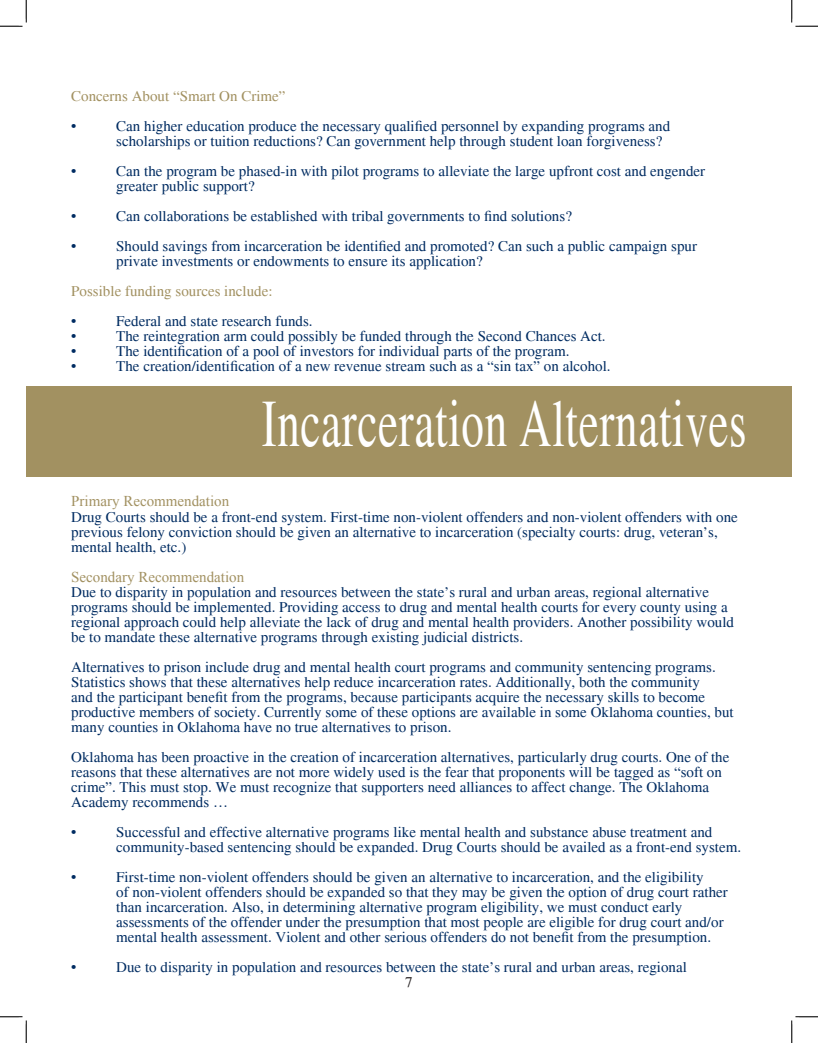
<style>
.page{position:relative;width:818px;height:1043px;background:#fff}
.page>*{position:absolute;margin:0;border:0;box-sizing:border-box;transform-origin:0 0}
.t1{font:67.5px "Times";letter-spacing:.015em;color:#fff;scale:.67 1}
.t2{font:15px/15px "Times";color:#002c62}
.t3{font:15px "Times";color:#a29161}
.t4{font:15px "Times New Roman";color:#a29161}
</style>
<div class="page">
<div style="left:26px;top:387px;width:765px;height:90px;background:#a29161"></div>
<svg style="left:0;top:0;width:27px;height:27px"></svg>
<svg style="left:0;top:1016px;width:27px;height:26px"></svg>
<svg style="left:791px;top:0;width:27px;height:27px"></svg>
<svg style="left:791px;top:1016px;width:27px;height:26px"></svg>
<p class="t3" style="left:71px;top:88px;width:216px">Concerns About “Smart On Crime”</p>
<p class="t2" style="left:71px;top:119px;width:7px">•</p>
<p class="t2" style="left:116px;top:119px;width:555px">Can higher education produce the necessary qualified personnel by expanding programs and scholarships or tuition reductions? Can government help through student loan forgiveness?</p>
<p class="t2" style="left:71px;top:164px;width:7px">•</p>
<p class="t2" style="left:116px;top:164px;width:590px">Can the program be phased-in with pilot programs to alleviate the large upfront cost and engender greater public support?</p>
<p class="t2" style="left:71px;top:209px;width:7px">•</p>
<p class="t2" style="left:116px;top:209px;width:457px">Can collaborations be established with tribal governments to find solutions?</p>
<p class="t2" style="left:71px;top:239px;width:7px">•</p>
<p class="t2" style="left:116px;top:239px;width:582px">Should savings from incarceration be identified and promoted? Can such a public campaign spur private investments or endowments to ensure its application?</p>
<p class="t3" style="left:71px;top:283px;width:203px">Possible funding sources include:</p>
<p class="t2" style="left:71px;top:314px;width:7px">•</p>
<p class="t2" style="left:116px;top:314px;width:198px">Federal and state research funds.</p>
<p class="t2" style="left:71px;top:329px;width:7px">•</p>
<p class="t2" style="left:116px;top:329px;width:491px">The reintegration arm could possibly be funded through the Second Chances Act.</p>
<p class="t2" style="left:71px;top:344px;width:7px">•</p>
<p class="t2" style="left:116px;top:344px;width:454px">The identification of a pool of investors for individual parts of the program.</p>
<p class="t2" style="left:71px;top:359px;width:7px">•</p>
<p class="t2" style="left:116px;top:359px;width:496px">The creation/identification of a new revenue stream such as a “sin tax” on alcohol.</p>
<p class="t1" style="left:262px;top:386px;width:725px">Incarceration Alternatives</p>
<p class="t4" style="left:71px;top:491px;width:159px">Primary Recommendation</p>
<p class="t2" style="left:71px;top:509px;width:668px">Drug Courts should be a front-end system. First-time non-violent offenders and non-violent offenders with one previous felony conviction should be given an alternative to incarceration (specialty courts: drug, veteran’s, mental health, etc.)</p>
<p class="t4" style="left:71px;top:566px;width:174px">Secondary Recommendation</p>
<p class="t2" style="left:71px;top:584px;width:664px">Due to disparity in population and resources between the state’s rural and urban areas, regional alternative programs should be implemented. Providing access to drug and mental health courts for every county using a regional approach could help alleviate the lack of drug and mental health providers. Another possibility would be to mandate these alternative programs through existing judicial districts.</p>
<p class="t2" style="left:71px;top:659px;width:663px">Alternatives to prison include drug and mental health court programs and community sentencing programs.<br>Statistics shows that these alternatives help reduce incarceration rates. Additionally, both the community<br>and the participant benefit from the programs, because participants acquire the necessary skills to become productive members of society. Currently some of these options are available in some Oklahoma counties, but many counties in Oklahoma have no true alternatives to prison.</p>
<p class="t2" style="left:71px;top:749px;width:659px">Oklahoma has been proactive in the creation of incarceration alternatives, particularly drug courts. One of the reasons that these alternatives are not more widely used is the fear that proponents will be tagged as “soft on crime”. This must stop. We must recognize that supporters need alliances to affect change. The Oklahoma Academy recommends …</p>
<p class="t2" style="left:71px;top:824px;width:7px">•</p>
<p class="t2" style="left:116px;top:824px;width:626px">Successful and effective alternative programs like mental health and substance abuse treatment and community-based sentencing should be expanded. Drug Courts should be availed as a front-end system.</p>
<p class="t2" style="left:71px;top:869px;width:7px">•</p>
<p class="t2" style="left:116px;top:869px;width:613px">First-time non-violent offenders should be given an alternative to incarceration, and the eligibility<br>of non-violent offenders should be expanded so that they may be given the option of drug court rather than incarceration. Also, in determining alternative program eligibility, we must conduct early assessments of the offender under the presumption that most people are eligible for drug court and/or mental health assessment. Violent and other serious offenders do not benefit from the presumption.</p>
<p class="t2" style="left:71px;top:959px;width:7px">•</p>
<p class="t2" style="left:116px;top:959px;width:572px">Due to disparity in population and resources between the state’s rural and urban areas, regional</p>
</div>
